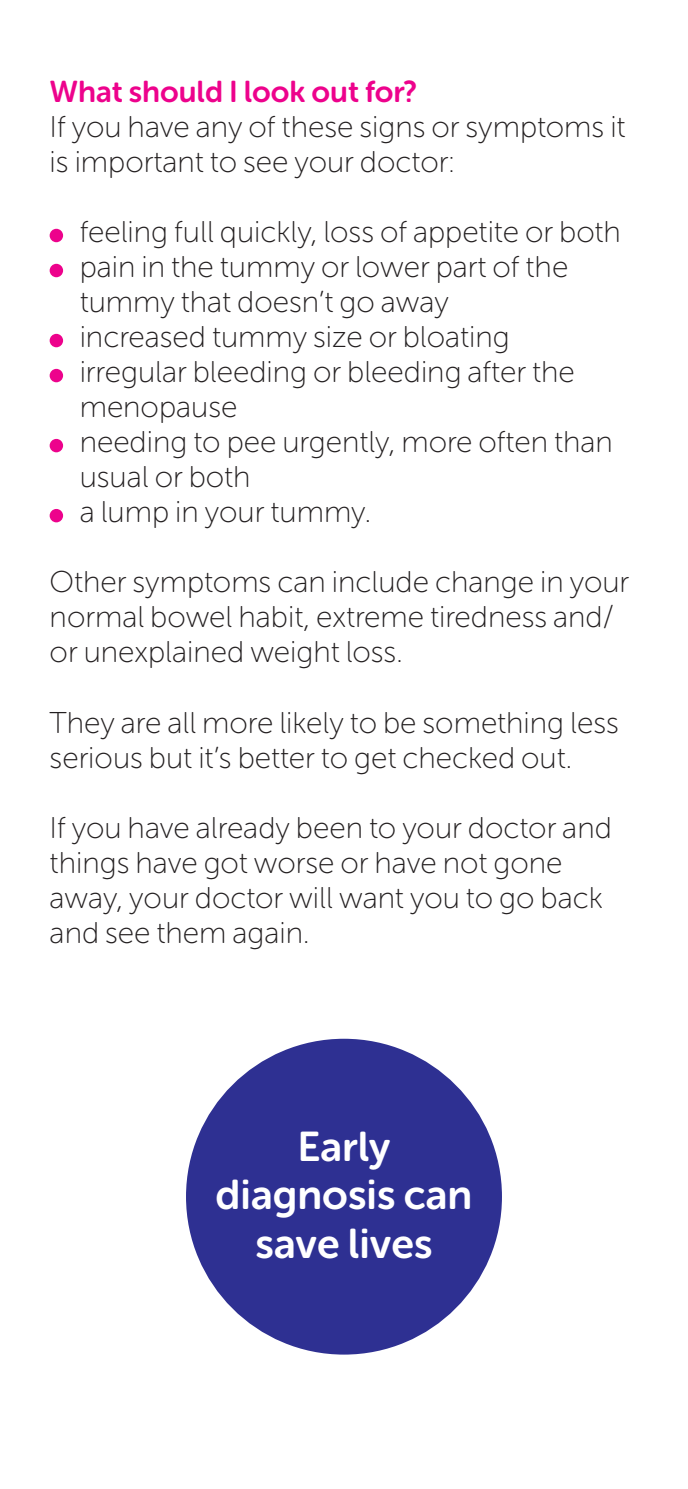
<style>
.page{position:relative;width:688px;height:1489px;background:#fff}
.page>*{position:absolute;margin:0;border:0;box-sizing:border-box;transform-origin:0 0}
.t1{font:41.5px/48.2px "Museo Sans Rounded 700";color:#fff;text-align:center}
.t2{font:30px/35px "Museo Sans Rounded 100";color:#231f20}
.t3{font:30px "Museo Sans Rounded 700";color:#ed028c}
</style>
<div class="page">
<div style="left:50px;top:229px;width:13px;height:13px;background:#ed028c;border-radius:50%"></div>
<div style="left:50px;top:264px;width:13px;height:13px;background:#ed028c;border-radius:50%"></div>
<div style="left:50px;top:334px;width:13px;height:13px;background:#ed028c;border-radius:50%"></div>
<div style="left:50px;top:369px;width:13px;height:13px;background:#ed028c;border-radius:50%"></div>
<div style="left:50px;top:439px;width:13px;height:13px;background:#ed028c;border-radius:50%"></div>
<div style="left:50px;top:509px;width:13px;height:13px;background:#ed028c;border-radius:50%"></div>
<div style="left:186px;top:1038px;width:316px;height:316px;background:#2e3092;border-radius:50%"></div>
<p class="t3" style="left:50px;top:75px;width:369px">What should I look out for?</p>
<p class="t2" style="left:50px;top:110px;width:577px">If you have any of these signs or symptoms it is important to see your doctor:</p>
<p class="t2" style="left:80px;top:215px;width:542px">feeling full quickly, loss of appetite or both pain in the tummy or lower part of the tummy that doesn’t go away<br>increased tummy size or bloating irregular bleeding or bleeding after the menopause<br>needing to pee urgently, more often than usual or both<br>a lump in your tummy.</p>
<p class="t2" style="left:50px;top:565px;width:581px">Other symptoms can include change in your normal bowel habit, extreme tiredness and/ or unexplained weight loss.</p>
<p class="t2" style="left:50px;top:705px;width:570px">They are all more likely to be something less serious but it’s better to get checked out.</p>
<p class="t2" style="left:50px;top:810px;width:563px">If you have already been to your doctor and things have got worse or have not gone away, your doctor will want you to go back and see them again.</p>
<h1 class="t1" style="left:215px;top:1122px;width:258px">Early diagnosis can save lives</h1>
</div>
